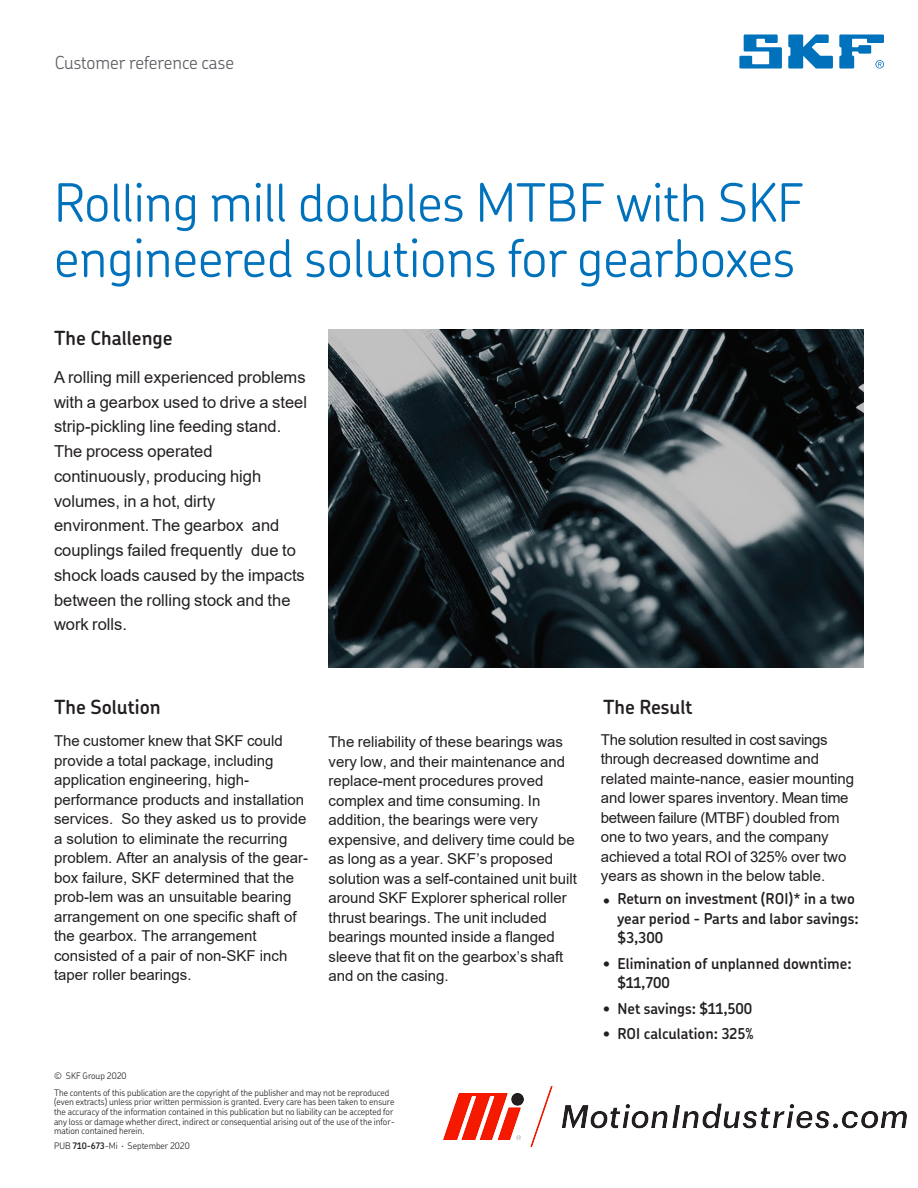
<style>
.page{position:relative;width:918px;height:1188px;background:#fff}
.page>*{position:absolute;margin:0;border:0;box-sizing:border-box;transform-origin:0 0}
.t1{font:300 52.5px/55.5px "SKF Chevin OT";color:#0072bc}
.t2{font:600 19.5px "SKF Chevin OT";color:#231f20}
.t3{font:300 18px "SKF Chevin OT";color:#5c5f64}
.t4{font:16.5px/24.8px "Arial";color:#231f20}
.t5{font:15px/19.5px "Arial";color:#231f20}
.t6{font:600 15px/19.5px "SKF Chevin OT";color:#231f20}
.t7{font:300 9px/9.8px "SKF Chevin OT";color:#231f20}
.s1{font-weight:600}
</style>
<div class="page">
<svg style="left:739px;top:34px;width:43px;height:35px"></svg>
<svg style="left:788px;top:34px;width:45px;height:35px"></svg>
<svg style="left:839px;top:34px;width:45px;height:35px"></svg>
<img style="left:328px;top:330px;width:536px;height:338px">
<img style="left:443px;top:1086px;width:464px;height:61px">
<p class="t3" style="left:55px;top:46px;width:181px">Customer reference case</p>
<h1 class="t1" style="left:54px;top:167px;width:752px">Rolling mill doubles MTBF with SKF engineered solutions for gearboxes</h1>
<h2 class="t2" style="left:54px;top:319px;width:120px">The Challenge</h2>
<p class="t4" style="left:54px;top:365px;width:255px">A rolling mill experienced problems with a gearbox used to drive a steel strip-pickling line feeding stand.<br>The process operated continuously, producing high volumes, in a hot, dirty environment. The gearbox and couplings failed frequently due to shock loads caused by the impacts between the rolling stock and the work rolls.</p>
<h2 class="t2" style="left:54px;top:688px;width:108px">The Solution</h2>
<p class="t5" style="left:54px;top:731px;width:256px">The customer knew that SKF could provide a total package, including application engineering, high&shy;performance products and installation services. So they asked us to provide a solution to eliminate the recurring problem. After an analysis of the gear&shy;box failure, SKF determined that the prob-lem was an unsuitable bearing arrangement on one specific shaft of the gearbox. The arrangement consisted of a pair of non-SKF inch taper roller bearings.</p>
<p class="t5" style="left:328px;top:732px;width:250px">The reliability of these bearings was very low, and their maintenance and replace-ment procedures proved complex and time consuming. In addition, the bearings were very expensive, and delivery time could be as long as a year. SKF’s proposed solution was a self-contained unit built around SKF Explorer spherical roller thrust bearings. The unit included bearings mounted inside a flanged sleeve that fit on the gearbox’s shaft and on the casing.</p>
<p class="t7" style="left:54px;top:1065px;width:337px;line-height:17.2px">© SKF Group 2020<br>The contents of this publication are the copyright of the publisher and may not be reproduced</p>
<p class="t7" style="left:54px;top:1096px;width:343px">(even extracts) unless prior written permission is granted. Every care has been taken to ensure the accuracy of the information contained in this publication but no liability can be accepted for any loss or damage whether direct, indirect or consequential arising out of the use of the infor&shy;mation contained herein.</p>
<p class="t7" style="left:54px;top:1140px;width:137px">PUB <span class="s1">710-673</span>-Mi · September 2020</p>
<h2 class="t2" style="left:603px;top:688px;width:91px">The Result</h2>
<p class="t5" style="left:601px;top:730px;width:255px">The solution resulted in cost savings through decreased downtime and related mainte-nance, easier mounting and lower spares inventory. Mean time between failure (MTBF) doubled from one to two years, and the company achieved a total ROI of 325% over two years as shown in the below table.</p>
<p class="t6" style="left:617px;top:888px;width:243px;text-indent:-14px">• Return on investment (ROI)* in a two year period - Parts and labor savings: $3,300</p>
<p class="t6" style="left:617px;top:952px;width:236px;text-indent:-14px">• Elimination of unplanned downtime: $11,700</p>
<p class="t6" style="left:603px;top:997px;width:151px">• Net savings: $11,500</p>
<p class="t6" style="left:603px;top:1023px;width:153px">• ROI calculation: 325%</p>
</div>
